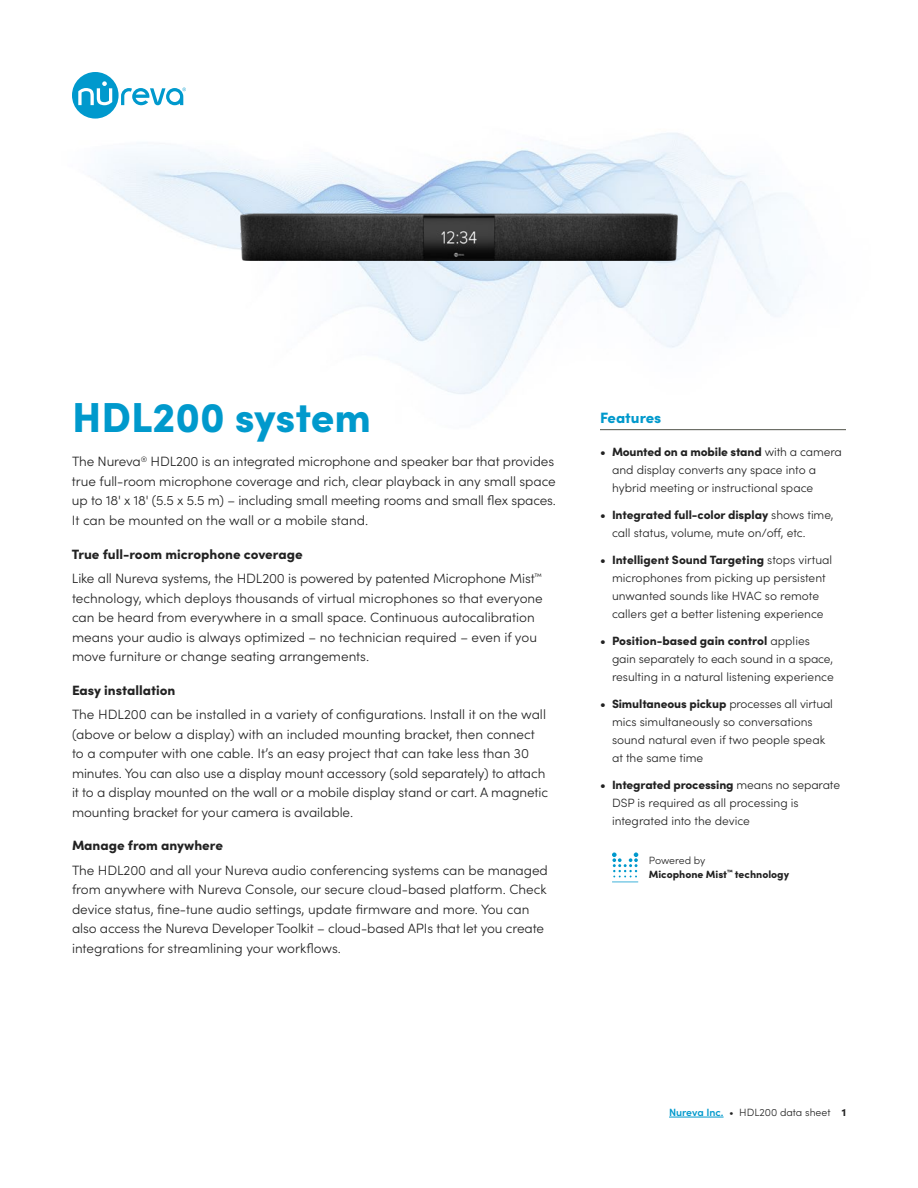
<style>
.page{position:relative;width:918px;height:1188px;background:#fff}
.page>*{position:absolute;margin:0;border:0;box-sizing:border-box;transform-origin:0 0}
.t1{font:900 42px "Sofia Pro";color:#09c}
.t2{font:900 15px "Sofia Pro";color:#09c}
.t3{font:300 13.5px/19.5px "Sofia Pro";letter-spacing:-.005em;color:#222}
.t4{font:900 13.5px "Sofia Pro";color:#222}
.t5{font:300 12px/18px "Sofia Pro";color:#222}
.t6{font:900 10.5px/13.5px "Sofia Pro";color:#222}
.t7{font:300 10.5px "Sofia Pro";color:#222}
.s1{font-weight:900}
.s2{font-weight:300}
.s3{font-weight:600;color:#09c}
</style>
<div class="page">
<img style="left:95px;top:133px;width:751px;height:298px">
<svg style="left:72px;top:72px;width:114px;height:47px"></svg>
<img style="left:241px;top:213px;width:436px;height:48px">
<svg style="left:612px;top:852px;width:26px;height:31px"></svg>
<hr style="left:600px;top:429px;width:246px;height:1px;background:#51534a">
<hr style="left:669px;top:1117px;width:55px;height:1px;background:#09c">
<h1 class="t1" style="left:72px;top:385px;width:301px">HDL200 system</h1>
<p class="t3" style="left:72px;top:451px;width:486px">The Nureva<sup>®</sup> HDL200 is an integrated microphone and speaker bar that provides true full-room microphone coverage and rich, clear playback in any small space up to 18' x 18' (5.5 x 5.5 m) – including small meeting rooms and small flex spaces.<br>It can be mounted on the wall or a mobile stand.</p>
<p class="t3" style="left:72px;top:541px;width:472px;line-height:24.5px"><span class="s1">True full-room microphone coverage<br></span>Like all Nureva systems, the HDL200 is powered by patented Microphone Mist<sup>™</sup></p>
<p class="t3" style="left:72px;top:587px;width:472px">technology, which deploys thousands of virtual microphones so that everyone can be heard from everywhere in a small space. Continuous autocalibration means your audio is always optimized – no technician required – even if you move furniture or change seating arrangements.</p>
<p class="t4" style="left:72px;top:679px;width:105px">Easy installation</p>
<p class="t3" style="left:72px;top:704px;width:478px">The HDL200 can be installed in a variety of configurations. Install it on the wall (above or below a display) with an included mounting bracket, then connect to a computer with one cable. It’s an easy project that can take less than 30 minutes. You can also use a display mount accessory (sold separately) to attach it to a display mounted on the wall or a mobile display stand or cart. A magnetic mounting bracket for your camera is available.</p>
<p class="t4" style="left:72px;top:835px;width:153px">Manage from anywhere</p>
<p class="t3" style="left:72px;top:860px;width:477px">The HDL200 and all your Nureva audio conferencing systems can be managed from anywhere with Nureva Console, our secure cloud-based platform. Check device status, fine-tune audio settings, update firmware and more. You can also access the Nureva Developer Toolkit – cloud-based APIs that let you create integrations for streamlining your workflows.</p>
<p class="t2" style="left:600px;top:406px;width:63px">Features</p>
<p class="t5" style="left:612px;top:443px;width:231px;text-indent:-12px"><span class="s1">• Mounted on a mobile stand</span> with a camera and display converts any space into a hybrid meeting or instructional space</p>
<p class="t5" style="left:612px;top:506px;width:223px;text-indent:-12px"><span class="s1">• Integrated full-color display</span> shows time, call status, volume, mute on/off, etc.</p>
<p class="t5" style="left:600px;top:551px;width:234px;text-align:center"><span class="s1">• Intelligent Sound Targeting</span> stops virtual microphones from picking up persistent unwanted sounds like HVAC so remote callers get a better listening experience</p>
<p class="t5" style="left:612px;top:632px;width:223px;text-indent:-12px"><span class="s1">• Position-based gain control</span> applies gain separately to each sound in a space, resulting in a natural listening experience</p>
<p class="t5" style="left:612px;top:695px;width:223px;text-indent:-12px"><span class="s1">• Simultaneous pickup</span> processes all virtual mics simultaneously so conversations sound natural even if two people speak at the same time</p>
<p class="t5" style="left:612px;top:776px;width:230px;text-indent:-12px"><span class="s1">• Integrated processing</span> means no separate<br>DSP is required as all processing is integrated into the device</p>
<p class="t6" style="left:649px;top:853px;width:142px"><span class="s2">Powered by<br></span>Micophone Mist<sup>™</sup> technology</p>
<p class="t7" style="left:669px;top:1105px;width:178px"><span class="s3">Nureva Inc.</span> • HDL200 data sheet <span class="s1">1</span></p>
</div>
